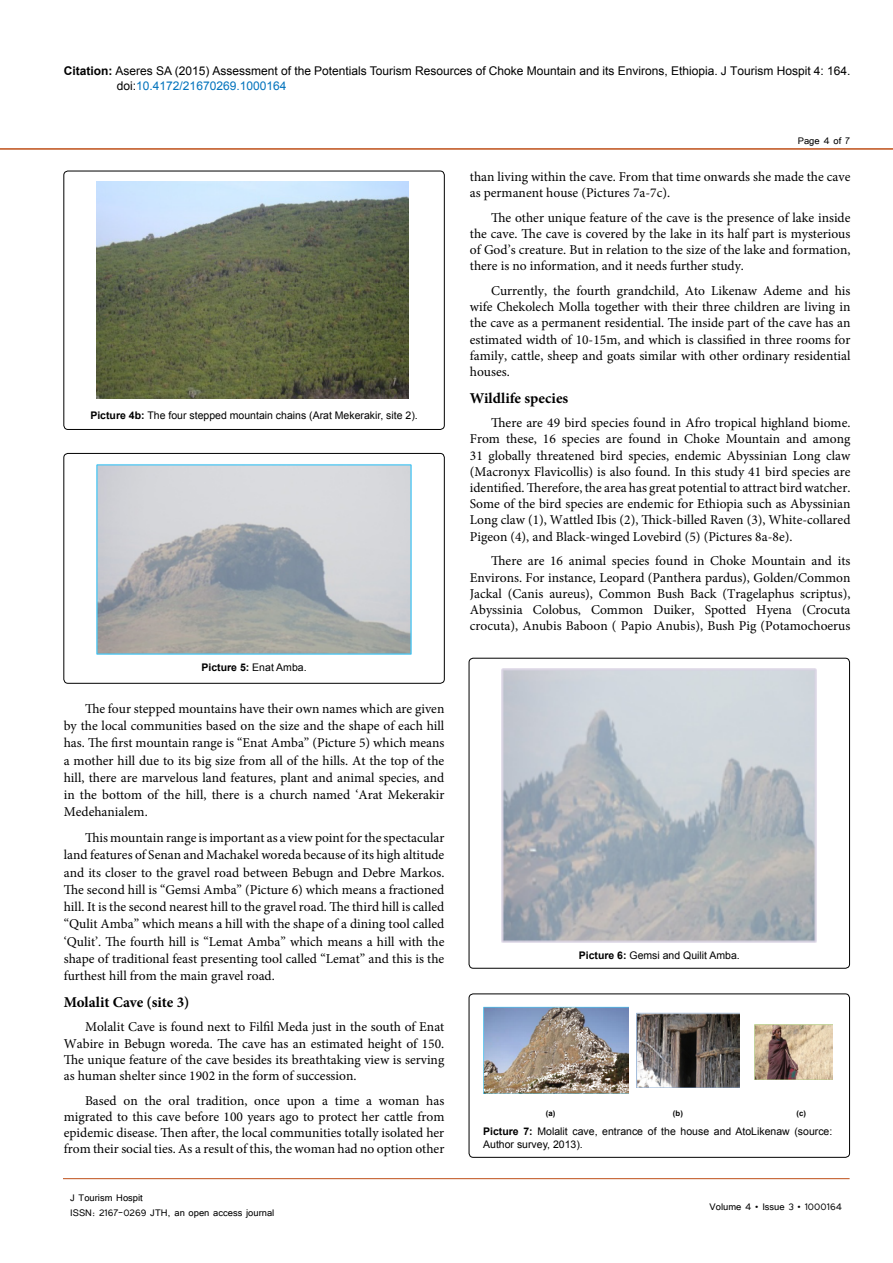
<style>
.page{position:relative;width:893px;height:1263px;background:#fff}
.page>*{position:absolute;margin:0;border:0;box-sizing:border-box;transform-origin:0 0}
.t1{font:700 15px "Minion Pro";color:#000}
.t2{font:13.5px/16.2px "Minion Pro";color:#000;text-align:justify}
.t3{font:12px/14.4px "Arial";color:#000}
.t4{font:12px/14.4px "Tunga";color:#000}
.t5{font:10.5px/12.6px "Arial";color:#000}
.t6{font:700 10.5px "Arial";color:#000}
.t7{font:700 7.8px "Arial";color:#000}
.s1{font-weight:700}
.s2{color:#0072bc}
.s3{font-weight:400}
</style>
<div class="page">
<hr style="left:0;top:148px;width:893px;height:2px;background:#be4f18">
<hr style="left:63px;top:1178px;width:787px;height:1px;background:#be4f18">
<div style="left:64px;top:171px;width:380px;height:258px;border:1px solid #000;border-radius:4px"></div>
<img style="left:97px;top:182px;width:311px;height:217px">
<div style="left:64px;top:453px;width:380px;height:230px;border:1px solid #000;border-radius:4px"></div>
<img style="left:97px;top:464px;width:314px;height:190px">
<div style="left:469px;top:658px;width:381px;height:310px;border:1px solid #000;border-radius:4px"></div>
<img style="left:502px;top:669px;width:315px;height:273px">
<div style="left:469px;top:994px;width:381px;height:163px;border:1px solid #000;border-radius:4px"></div>
<img style="left:483px;top:1006px;width:146px;height:88px">
<img style="left:637px;top:1013px;width:102px;height:74px">
<img style="left:754px;top:1025px;width:78px;height:54px">
<p class="t3" style="left:117px;top:64px;width:735px;text-indent:-53px"><span class="s1">Citation:</span> Aseres SA (2015) Assessment of the Potentials Tourism Resources of Choke Mountain and its Environs, Ethiopia. J Tourism Hospit 4: 164. doi:<span class="s2">10.4172/21670269.1000164</span></p>
<p class="t5" style="left:90px;top:409px;width:329px"><span class="s1">Picture 4b:</span> The four stepped mountain chains (Arat Mekerakir, site 2).</p>
<p class="t6" style="left:202px;top:660px;width:107px">Picture 5: <span class="s3">Enat Amba.</span></p>
<p class="t2" style="left:64px;top:700px;width:382px;line-height:17.2px;text-indent:21px">The four stepped mountains have their own names which are given by the local communities based on the size and the shape of each hill has. The first mountain range is “Enat Amba” (Picture 5) which means a mother hill due to its big size from all of the hills. At the top of the hill, there are marvelous land features, plant and animal species, and in the bottom of the hill, there is a church named ‘Arat Mekerakir Medehanialem.</p>
<p class="t2" style="left:64px;top:829px;width:382px;line-height:17.2px;text-indent:21px">This mountain range is important as a view point for the spectacular land features of Senan and Machakel woreda because of its high altitude and its closer to the gravel road between Bebugn and Debre Markos.<br>The second hill is “Gemsi Amba” (Picture 6) which means a fractioned hill. It is the second nearest hill to the gravel road. The third hill is called “Qulit Amba” which means a hill with the shape of a dining tool called ‘Qulit’. The fourth hill is “Lemat Amba” which means a hill with the shape of traditional feast presenting tool called “Lemat” and this is the furthest hill from the main gravel road.</p>
<p class="t1" style="left:64px;top:991px;width:127px">Molalit Cave (site 3)</p>
<p class="t2" style="left:64px;top:1019px;width:382px;text-indent:21px">Molalit Cave is found next to Filfil Meda just in the south of Enat Wabire in Bebugn woreda. The cave has an estimated height of 150.<br>The unique feature of the cave besides its breathtaking view is serving as human shelter since 1902 in the form of succession.</p>
<p class="t2" style="left:64px;top:1092px;width:382px;text-indent:21px">Based on the oral tradition, once upon a time a woman has migrated to this cave before 100 years ago to protect her cattle from epidemic disease. Then after, the local communities totally isolated her from their social ties. As a result of this, the woman had no option other</p>
<p class="t4" style="left:70px;top:1190px;width:206px">J Tourism Hospit<br>ISSN: 2167-0269 JTH, an open access journal</p>
<p class="t4" style="left:798px;top:133px;width:53px">Page 4 of 7</p>
<p class="t2" style="left:470px;top:168px;width:382px">than living within the cave. From that time onwards she made the cave as permanent house (Pictures 7a-7c).</p>
<p class="t2" style="left:470px;top:209px;width:382px;text-indent:21px">The other unique feature of the cave is the presence of lake inside the cave. The cave is covered by the lake in its half part is mysterious of God’s creature. But in relation to the size of the lake and formation, there is no information, and it needs further study.</p>
<p class="t2" style="left:470px;top:283px;width:382px;text-indent:21px">Currently, the fourth grandchild, Ato Likenaw Ademe and his wife Chekolech Molla together with their three children are living in the cave as a permanent residential. The inside part of the cave has an estimated width of 10-15m, and which is classified in three rooms for family, cattle, sheep and goats similar with other ordinary residential houses.</p>
<p class="t1" style="left:470px;top:387px;width:100px">Wildlife species</p>
<p class="t2" style="left:470px;top:415px;width:382px;text-indent:21px">There are 49 bird species found in Afro tropical highland biome.<br>From these, 16 species are found in Choke Mountain and among 31 globally threatened bird species, endemic Abyssinian Long claw (Macronyx Flavicollis) is also found. In this study 41 bird species are identified. Therefore, the area has great potential to attract bird watcher.<br>Some of the bird species are endemic for Ethiopia such as Abyssinian Long claw (1), Wattled Ibis (2), Thick-billed Raven (3), White-collared Pigeon (4), and Black-winged Lovebird (5) (Pictures 8a-8e).</p>
<p class="t2" style="left:470px;top:553px;width:382px;text-indent:21px">There are 16 animal species found in Choke Mountain and its Environs. For instance, Leopard (Panthera pardus), Golden/Common Jackal (Canis aureus), Common Bush Back (Tragelaphus scriptus), Abyssinia Colobus, Common Duiker, Spotted Hyena (Crocuta crocuta), Anubis Baboon ( Papio Anubis), Bush Pig (Potamochoerus</p>
<p class="t5" style="left:579px;top:949px;width:163px"><span class="s1">Picture 6:</span> Gemsi and Quilit Amba.</p>
<p class="t7" style="left:546px;top:1108px;width:11px">(a)</p>
<p class="t7" style="left:673px;top:1108px;width:12px">(b)</p>
<p class="t7" style="left:796px;top:1108px;width:11px">(c)</p>
<p class="t5" style="left:483px;top:1125px;width:351px"><span class="s1">Picture 7:</span> Molalit cave, entrance of the house and AtoLikenaw (source:<br>Author survey, 2013).</p>
<p class="t4" style="left:710px;top:1199px;width:134px">Volume 4 • Issue 3 • 1000164</p>
</div>
